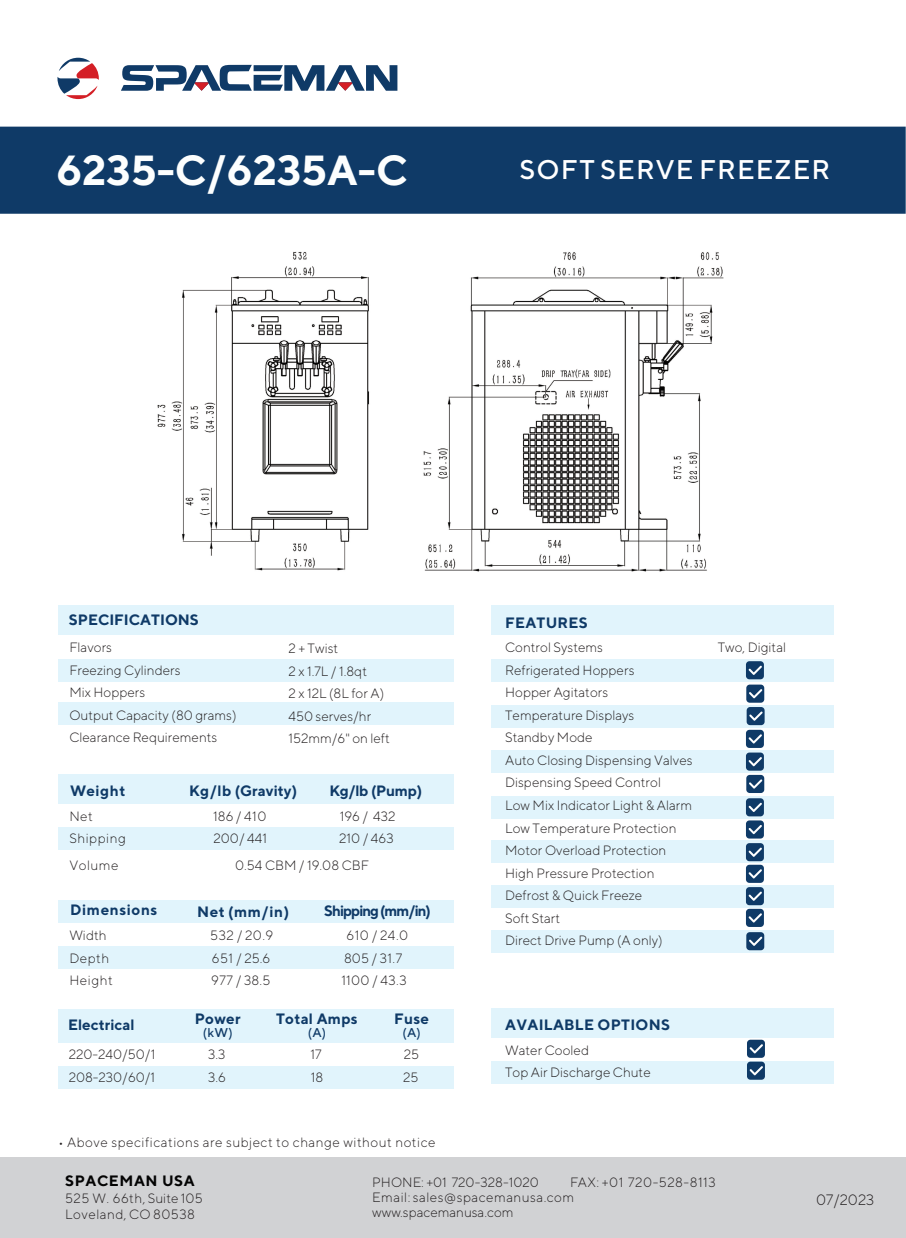
<style>
.page{position:relative;width:906px;height:1238px;background:#fff}
.page>*{position:absolute;margin:0;border:0;box-sizing:border-box;transform-origin:0 0}
.t1{font:700 42px "TT Norms";color:#fcfefe}
.t2{font:500 27px "TT Norms";letter-spacing:.04em;color:#fff}
.t3{font:700 15px "TT Norms";letter-spacing:.02em;color:#0f3a67}
.t4{font:700 15px "TT Norms";color:#0f3a67}
.t5{font:700 15px "TT Norms";letter-spacing:-.065em;color:#0f3a67}
.t6{font:700 15px "TT Norms";letter-spacing:.04em;color:#030303}
.t7{font:700 15px "TT Norms";letter-spacing:.04em;color:#0f3a67}
.t8{font:300 15px "TT Norms";color:#231f20}
.t9{font:300 13.5px/22.5px "TT Norms";color:#231f20}
.t10{font:300 13.5px/22.5px "TT Norms";letter-spacing:.035em;color:#231f20}
.t11{font:300 13.5px/22.5px "TT Norms";letter-spacing:.025em;color:#231f20;text-align:center}
.t12{font:500 12.75px "TT Norms";color:#0f3a67}
</style>
<div class="page">
<div style="left:492px;top:605px;width:342px;height:30px;background:#e1f4fc"></div>
<div style="left:0;top:1157px;width:906px;height:80px;background:#d1d2d4"></div>
<svg style="left:57px;top:58px;width:42px;height:41px"></svg>
<svg style="left:121px;top:65px;width:276px;height:26px"></svg>
<div style="left:492px;top:1007px;width:342px;height:30px;background:#e1f4fc"></div>
<div style="left:492px;top:658px;width:342px;height:23px;background:#e1f4fc"></div>
<div style="left:492px;top:704px;width:342px;height:23px;background:#e1f4fc"></div>
<div style="left:492px;top:750px;width:342px;height:23px;background:#e1f4fc"></div>
<div style="left:492px;top:795px;width:342px;height:23px;background:#e1f4fc"></div>
<div style="left:492px;top:840px;width:342px;height:23px;background:#e1f4fc"></div>
<div style="left:492px;top:884px;width:342px;height:23px;background:#e1f4fc"></div>
<div style="left:492px;top:1060px;width:342px;height:23px;background:#e1f4fc"></div>
<div style="left:492px;top:929px;width:342px;height:23px;background:#e1f4fc"></div>
<div style="left:59px;top:899px;width:395px;height:23px;background:#e1f4fc"></div>
<div style="left:59px;top:946px;width:395px;height:23px;background:#e1f4fc"></div>
<div style="left:59px;top:773px;width:395px;height:30px;background:#e1f4fc"></div>
<div style="left:59px;top:827px;width:395px;height:23px;background:#e1f4fc"></div>
<div style="left:59px;top:605px;width:395px;height:30px;background:#e1f4fc"></div>
<div style="left:59px;top:658px;width:395px;height:23px;background:#e1f4fc"></div>
<div style="left:59px;top:702px;width:395px;height:23px;background:#e1f4fc"></div>
<div style="left:746px;top:661px;width:18px;height:18px;background:#0f3a67;border-radius:3px"></div>
<svg style="left:749px;top:665px;width:13px;height:10px"></svg>
<div style="left:746px;top:729px;width:18px;height:19px;background:#0f3a67;border-radius:3px"></div>
<svg style="left:749px;top:734px;width:13px;height:9px"></svg>
<div style="left:746px;top:752px;width:18px;height:18px;background:#0f3a67;border-radius:3px"></div>
<svg style="left:749px;top:757px;width:13px;height:9px"></svg>
<div style="left:746px;top:820px;width:18px;height:18px;background:#0f3a67;border-radius:3px"></div>
<svg style="left:749px;top:825px;width:13px;height:9px"></svg>
<div style="left:746px;top:798px;width:18px;height:18px;background:#0f3a67;border-radius:3px"></div>
<svg style="left:749px;top:802px;width:13px;height:10px"></svg>
<div style="left:746px;top:843px;width:18px;height:18px;background:#0f3a67;border-radius:3px"></div>
<svg style="left:749px;top:847px;width:13px;height:9px"></svg>
<div style="left:746px;top:887px;width:18px;height:18px;background:#0f3a67;border-radius:3px"></div>
<svg style="left:749px;top:891px;width:13px;height:9px"></svg>
<div style="left:746px;top:908px;width:18px;height:18px;background:#0f3a67;border-radius:3px"></div>
<svg style="left:749px;top:913px;width:13px;height:9px"></svg>
<div style="left:0;top:127px;width:906px;height:87px;background:#0f3a67"></div>
<div style="left:746px;top:932px;width:18px;height:18px;background:#0f3a67;border-radius:3px"></div>
<svg style="left:749px;top:936px;width:13px;height:9px"></svg>
<div style="left:747px;top:1061px;width:18px;height:18px;background:#0f3a67;border-radius:3px"></div>
<svg style="left:750px;top:1066px;width:13px;height:9px"></svg>
<div style="left:747px;top:1039px;width:18px;height:18px;background:#0f3a67;border-radius:3px"></div>
<svg style="left:750px;top:1044px;width:13px;height:9px"></svg>
<div style="left:746px;top:684px;width:18px;height:18px;background:#0f3a67;border-radius:3px"></div>
<svg style="left:749px;top:689px;width:13px;height:9px"></svg>
<div style="left:747px;top:707px;width:18px;height:18px;background:#0f3a67;border-radius:3px"></div>
<svg style="left:749px;top:711px;width:14px;height:9px"></svg>
<div style="left:746px;top:774px;width:18px;height:19px;background:#0f3a67;border-radius:3px"></div>
<svg style="left:749px;top:779px;width:13px;height:9px"></svg>
<div style="left:746px;top:864px;width:18px;height:18px;background:#0f3a67;border-radius:3px"></div>
<svg style="left:749px;top:869px;width:13px;height:9px"></svg>
<img style="left:157px;top:251px;width:567px;height:321px">
<div style="left:59px;top:1065px;width:395px;height:23px;background:#e1f4fc"></div>
<div style="left:59px;top:1008px;width:395px;height:33px;background:#e1f4fc"></div>
<h1 class="t1" style="left:56px;top:144px;width:353px">6235-C/6235A-C</h1>
<h2 class="t2" style="left:520px;top:153px;width:312px">SOFT SERVE FREEZER</h2>
<p class="t4" style="left:69px;top:610px;width:132px">SPECIFICATIONS</p>
<p class="t9" style="left:69px;top:636px;width:169px">Flavors<br>Freezing Cylinders<br>Mix Hoppers<br>Output Capacity (80 grams)<br>Clearance Requirements</p>
<p class="t9" style="left:288px;top:636px;width:103px">2 + Twist<br>2 x 1.7L / 1.8qt<br>2 x 12L (8L for A)<br>450 serves/hr<br>152mm/6" on left</p>
<p class="t3" style="left:70px;top:781px;width:57px">Weight</p>
<p class="t4" style="left:189px;top:781px;width:110px">Kg/lb (Gravity)</p>
<p class="t10" style="left:69px;top:804px;width:58px">Net<br>Shipping</p>
<p class="t9" style="left:213px;top:804px;width:55px">186 / 410<br>200/ 441</p>
<p class="t3" style="left:329px;top:781px;width:94px">Kg/lb (Pump)</p>
<p class="t9" style="left:340px;top:805px;width:57px">196 / 432</p>
<p class="t9" style="left:339px;top:826px;width:56px">210 / 463</p>
<p class="t9" style="left:69px;top:853px;width:51px">Volume</p>
<p class="t9" style="left:235px;top:853px;width:135px">0.54 CBM / 19.08 CBF</p>
<p class="t7" style="left:70px;top:900px;width:89px">Dimensions</p>
<p class="t5" style="left:324px;top:901px;width:108px">Shipping (mm/in)</p>
<p class="t11" style="left:341px;top:924px;width:68px">610 / 24.0<br>805 / 31.7<br>1100 / 43.3</p>
<p class="t3" style="left:197px;top:902px;width:94px">Net (mm/in)</p>
<p class="t10" style="left:210px;top:924px;width:65px">532 / 20.9<br>651 / 25.6<br>977 / 38.5</p>
<p class="t10" style="left:69px;top:924px;width:45px">Width<br>Depth<br>Height</p>
<p class="t3" style="left:195px;top:1009px;width:47px">Power</p>
<p class="t12" style="left:203px;top:1024px;width:31px">(kW)</p>
<p class="t3" style="left:276px;top:1009px;width:83px">Total Amps</p>
<p class="t12" style="left:308px;top:1024px;width:20px">(A)</p>
<p class="t3" style="left:394px;top:1009px;width:36px">Fuse</p>
<p class="t12" style="left:403px;top:1024px;width:20px">(A)</p>
<p class="t4" style="left:68px;top:1015px;width:68px">Electrical</p>
<p class="t9" style="left:69px;top:1042px;width:88px">220-240/50/1</p>
<p class="t9" style="left:208px;top:1042px;width:19px">3.3</p>
<p class="t9" style="left:310px;top:1042px;width:13px">17</p>
<p class="t9" style="left:404px;top:1042px;width:17px">25</p>
<p class="t9" style="left:69px;top:1065px;width:88px">208-230/60/1</p>
<p class="t9" style="left:208px;top:1065px;width:19px">3.6</p>
<p class="t9" style="left:311px;top:1065px;width:14px">18</p>
<p class="t9" style="left:403px;top:1065px;width:17px">25</p>
<p class="t10" style="left:59px;top:1130px;width:379px">• Above specifications are subject to change without notice</p>
<p class="t3" style="left:505px;top:613px;width:84px">FEATURES</p>
<p class="t9" style="left:505px;top:636px;width:189px">Control Systems<br>Refrigerated Hoppers<br>Hopper Agitators<br>Temperature Displays<br>Standby Mode<br>Auto Closing Dispensing Valves<br>Dispensing Speed Control<br>Low Mix Indicator Light &amp; Alarm<br>Low Temperature Protection<br>Motor Overload Protection<br>High Pressure Protection<br>Defrost &amp; Quick Freeze<br>Soft Start<br>Direct Drive Pump (A only)</p>
<p class="t9" style="left:718px;top:636px;width:70px">Two, Digital</p>
<p class="t3" style="left:505px;top:1015px;width:166px">AVAILABLE OPTIONS</p>
<p class="t9" style="left:505px;top:1038px;width:147px">Water Cooled<br>Top Air Discharge Chute</p>
<p class="t6" style="left:65px;top:1170px;width:131px">SPACEMAN USA</p>
<p class="t10" style="left:65px;top:1189px;width:139px;line-height:16.2px">525 W. 66th, Suite 105<br>Loveland, CO 80538</p>
<p class="t10" style="left:372px;top:1174px;width:345px;line-height:15px;text-indent:198px">FAX: +01 720-528-8113<br>Email: sales@spacemanusa.com www.spacemanusa.com</p>
<p class="t9" style="left:372px;top:1170px;width:168px">PHONE: +01 720-328-1020</p>
<p class="t8" style="left:816px;top:1189px;width:60px">07/2023</p>
</div>
